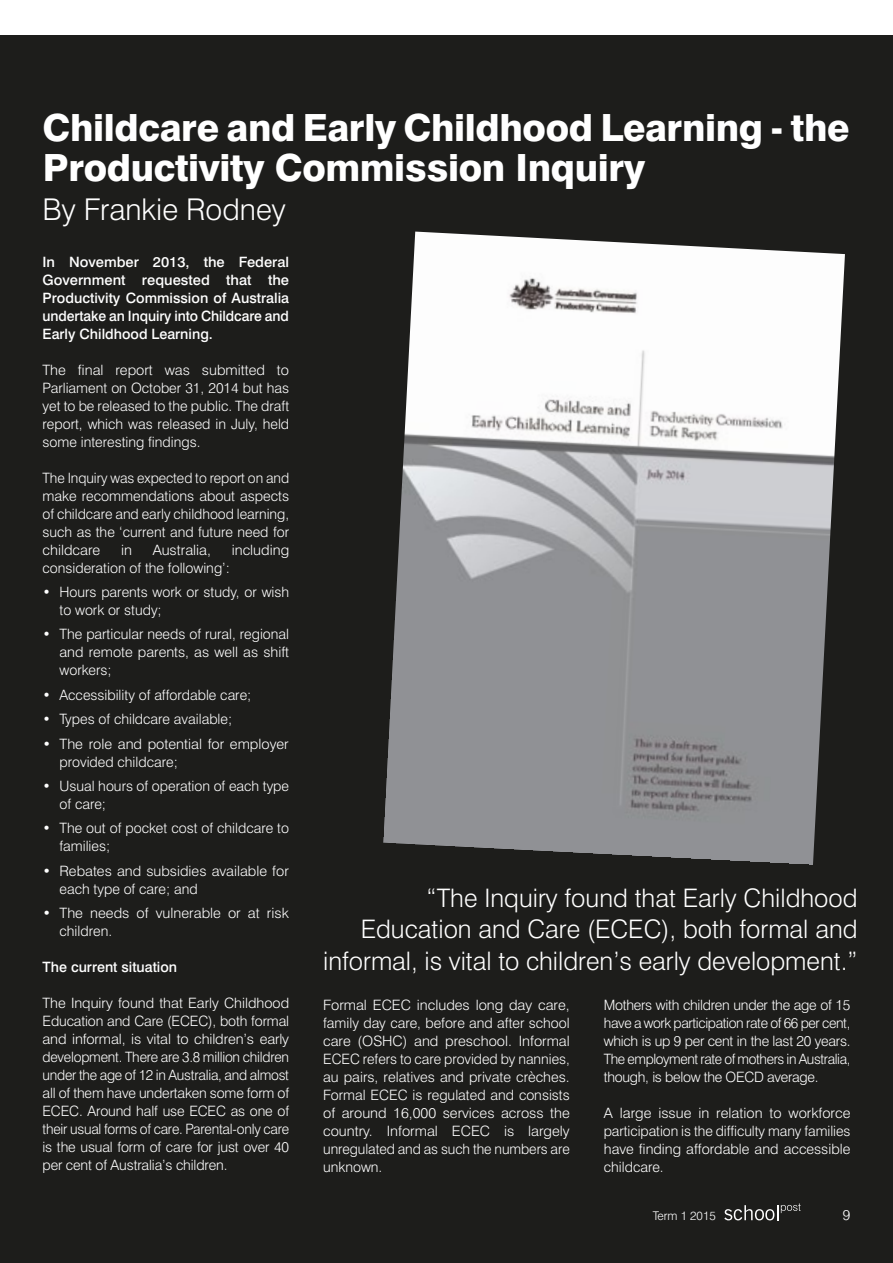
<style>
.page{position:relative;width:893px;height:1263px;background:#1d1d1b}
.page>*{position:absolute;margin:0;border:0;box-sizing:border-box;transform-origin:0 0}
.t1{font:800 37.5px/40.5px "Swiss 721 BT";letter-spacing:-.01em;color:#fff}
.t2{font:300 30px "Swiss 721 BT";color:#fff}
.t3{font:300 25.5px/31.5px "Swiss 721 BT";color:#fff;text-align:right}
.t4{font:300 14.25px/18px "Swiss 721 BT";color:#fff;text-align:justify}
.t5{font:500 14.25px/18px "Swiss 721 BT";color:#fff;text-align:justify}
.t6{font:300 12px "Swiss 721 BT";color:#fff}
</style>
<div class="page">
<svg style="left:724px;top:1203px;width:77px;height:17px"></svg>
<div style="left:0;top:0;width:893px;height:34px;background:#fff"></div>
<img style="left:383px;top:232px;width:462px;height:633px">
<h1 class="t1" style="left:43px;top:107px;width:808px">Childcare and Early Childhood Learning - the<br>Productivity Commission Inquiry</h1>
<h2 class="t2" style="left:43px;top:191px;width:245px">By Frankie Rodney</h2>
<p class="t5" style="left:43px;top:252px;width:248px">In November 2013, the Federal Government requested that the Productivity Commission of Australia undertake an Inquiry into Childcare and Early Childhood Learning.</p>
<p class="t4" style="left:43px;top:360px;width:248px">The final report was submitted to Parliament on October 31, 2014 but has yet to be released to the public. The draft report, which was released in July, held some interesting findings.</p>
<p class="t4" style="left:43px;top:468px;width:248px">The Inquiry was expected to report on and make recommendations about aspects of childcare and early childhood learning, such as the ‘current and future need for childcare</p>
<p class="t4" style="left:121px;top:540px;width:12px">in</p>
<p class="t4" style="left:153px;top:540px;width:60px">Australia,</p>
<p class="t4" style="left:232px;top:540px;width:59px">including</p>
<p class="t4" style="left:43px;top:558px;width:189px">consideration of the following’:</p>
<p class="t4" style="left:60px;top:583px;width:231px;text-indent:-17px">• Hours parents work or study, or wish to work or study;</p>
<p class="t4" style="left:60px;top:625px;width:231px;text-indent:-17px">• The particular needs of rural, regional and remote parents, as well as shift workers;</p>
<p class="t4" style="left:43px;top:686px;width:210px">• Accessibility of affordable care;</p>
<p class="t4" style="left:43px;top:710px;width:191px">• Types of childcare available;</p>
<p class="t4" style="left:60px;top:734px;width:231px;text-indent:-17px">• The role and potential for employer provided childcare;</p>
<p class="t4" style="left:60px;top:777px;width:231px;text-indent:-17px">• Usual hours of operation of each type of care;</p>
<p class="t4" style="left:59px;top:819px;width:231px;text-indent:-17px">• The out of pocket cost of childcare to families;</p>
<p class="t4" style="left:60px;top:861px;width:231px;text-indent:-17px">• Rebates and subsidies available for each type of care; and</p>
<p class="t4" style="left:60px;top:904px;width:231px;text-indent:-17px">• The needs of vulnerable or at risk children.</p>
<p class="t5" style="left:43px;top:958px;width:136px">The current situation</p>
<p class="t4" style="left:43px;top:994px;width:248px">The Inquiry found that Early Childhood Education and Care (ECEC), both formal and informal, is vital to children’s early development. There are 3.8 million children under the age of 12 in Australia, and almost all of them have undertaken some form of ECEC. Around half use ECEC as one of their usual forms of care. Parental-only care is the usual form of care for just over 40 per cent of Australia’s children.</p>
<p class="t4" style="left:323px;top:995px;width:248px">Formal ECEC includes long day care, family day care, before and after school care (OSHC) and preschool. Informal ECEC refers to care provided by nannies, au pairs, relatives and private crèches.<br>Formal ECEC is regulated and consists of around 16,000 services across the country. Informal ECEC is largely unregulated and as such the numbers are unknown.</p>
<p class="t4" style="left:604px;top:995px;width:248px">Mothers with children under the age of 15 have a work participation rate of 66 per cent, which is up 9 per cent in the last 20 years.<br>The employment rate of mothers in Australia, though, is below the OECD average.</p>
<h3 class="t3" style="left:323px;top:882px;width:536px">“The Inquiry found that Early Childhood<br>Education and Care (ECEC), both formal and informal, is vital to children’s early development.”</h3>
<p class="t4" style="left:604px;top:1103px;width:248px">A large issue in relation to workforce participation is the difficulty many families have finding affordable and accessible childcare.</p>
<p class="t6" style="left:653px;top:1209px;width:65px">Term 1 2015</p>
<p class="t4" style="left:843px;top:1206px;width:9px">9</p>
</div>
